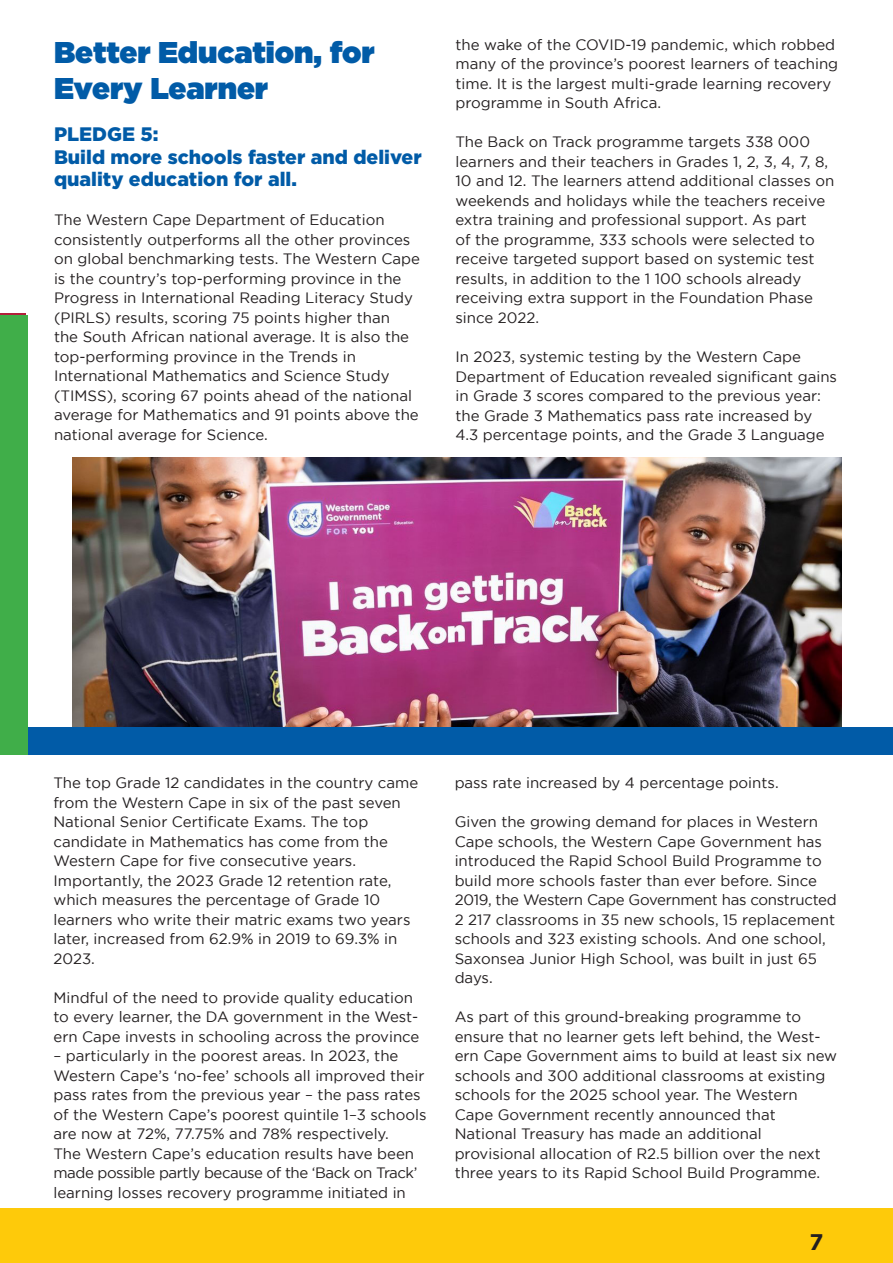
<style>
.page{position:relative;width:893px;height:1263px;background:#fff}
.page>*{position:absolute;margin:0;border:0;box-sizing:border-box;transform-origin:0 0}
.t1{font:900 30px "Gotham";color:#015ba7}
.t2{font:700 22.5px "Gotham";color:#231f20}
.t3{font:900 19.5px "Gotham";color:#015ba7}
.t4{font:15px/19.5px "Gotham";color:#231f20}
</style>
<div class="page">
<img style="left:72px;top:458px;width:770px;height:270px">
<img style="left:0;top:340px;width:1px;height:414px">
<svg style="left:0;top:314px;width:26px;height:26px"></svg>
<div style="left:25px;top:728px;width:868px;height:26px;background:#015ba7"></div>
<div style="left:0;top:1209px;width:893px;height:54px;background:#feca0a"></div>
<div style="left:1px;top:315px;width:27px;height:439px;background:#40ae49"></div>
<p class="t1" style="left:54px;top:31px;width:322px">Better Education, for</p>
<p class="t1" style="left:54px;top:67px;width:216px">Every Learner</p>
<p class="t3" style="left:54px;top:123px;width:106px">PLEDGE 5:</p>
<p class="t3" style="left:54px;top:145px;width:369px">Build more schools faster and deliver</p>
<p class="t3" style="left:54px;top:168px;width:244px">quality education for all.</p>
<p class="t4" style="left:54px;top:210px;width:368px">The Western Cape Department of Education consistently outperforms all the other provinces on global benchmarking tests. The Western Cape is the country’s top-performing province in the Progress in International Reading Literacy Study (PIRLS) results, scoring 75 points higher than<br>the South African national average. It is also the top-performing province in the Trends in</p>
<p class="t4" style="left:54px;top:366px;width:366px">International Mathematics and Science Study (TIMSS), scoring 67 points ahead of the national average for Mathematics and 91 points above the national average for Science.</p>
<p class="t4" style="left:455px;top:35px;width:384px">the wake of the COVID-19 pandemic, which robbed many of the province’s poorest learners of teaching time. It is the largest multi-grade learning recovery programme in South Africa.</p>
<p class="t4" style="left:455px;top:132px;width:380px">The Back on Track programme targets 338 000 learners and their teachers in Grades 1, 2, 3, 4, 7, 8, 10 and 12. The learners attend additional classes on weekends and holidays while the teachers receive extra training and professional support. As part<br>of the programme, 333 schools were selected to receive targeted support based on systemic test results, in addition to the 1 100 schools already receiving extra support in the Foundation Phase since 2022.</p>
<p class="t4" style="left:455px;top:347px;width:347px">In 2023, systemic testing by the Western Cape</p>
<p class="t4" style="left:455px;top:366px;width:383px">Department of Education revealed significant gains in Grade 3 scores compared to the previous year: the Grade 3 Mathematics pass rate increased by 4.3 percentage points, and the Grade 3 Language</p>
<p class="t4" style="left:53px;top:773px;width:366px">The top Grade 12 candidates in the country came from the Western Cape in six of the past seven</p>
<p class="t4" style="left:53px;top:812px;width:316px">National Senior Certificate Exams. The top</p>
<p class="t4" style="left:53px;top:831px;width:336px">candidate in Mathematics has come from the</p>
<p class="t4" style="left:53px;top:851px;width:304px">Western Cape for five consecutive years.</p>
<p class="t4" style="left:53px;top:870px;width:339px">Importantly, the 2023 Grade 12 retention rate, which measures the percentage of Grade 10</p>
<p class="t4" style="left:53px;top:909px;width:359px">learners who write their matric exams two years later, increased from 62.9% in 2019 to 69.3% in<br>2023.</p>
<p class="t4" style="left:53px;top:987px;width:367px">Mindful of the need to provide quality education to every learner, the DA government in the West&shy;ern Cape invests in schooling across the province</p>
<p class="t4" style="left:53px;top:1046px;width:375px">– particularly in the poorest areas. In 2023, the Western Cape’s ‘no-fee’ schools all improved their pass rates from the previous year – the pass rates of the Western Cape’s poorest quintile 1–3 schools are now at 72%, 77.75% and 78% respectively.</p>
<p class="t4" style="left:53px;top:1143px;width:365px">The Western Cape’s education results have been made possible partly because of the ‘Back on Track’ learning losses recovery programme initiated in</p>
<p class="t4" style="left:455px;top:773px;width:326px">pass rate increased by 4 percentage points.</p>
<p class="t4" style="left:455px;top:812px;width:384px">Given the growing demand for places in Western Cape schools, the Western Cape Government has introduced the Rapid School Build Programme to build more schools faster than ever before. Since 2019, the Western Cape Government has constructed 2 217 classrooms in 35 new schools, 15 replacement schools and 323 existing schools. And one school, Saxonsea Junior High School, was built in just 65 days.</p>
<p class="t4" style="left:455px;top:1007px;width:384px">As part of this ground-breaking programme to ensure that no learner gets left behind, the West&shy;ern Cape Government aims to build at least six new schools and 300 additional classrooms at existing schools for the 2025 school year. The Western Cape Government recently announced that</p>
<p class="t4" style="left:455px;top:1124px;width:309px">National Treasury has made an additional</p>
<p class="t4" style="left:455px;top:1143px;width:368px">provisional allocation of R2.5 billion over the next three years to its Rapid School Build Programme.</p>
<p class="t2" style="left:809px;top:1228px;width:15px">7</p>
</div>
